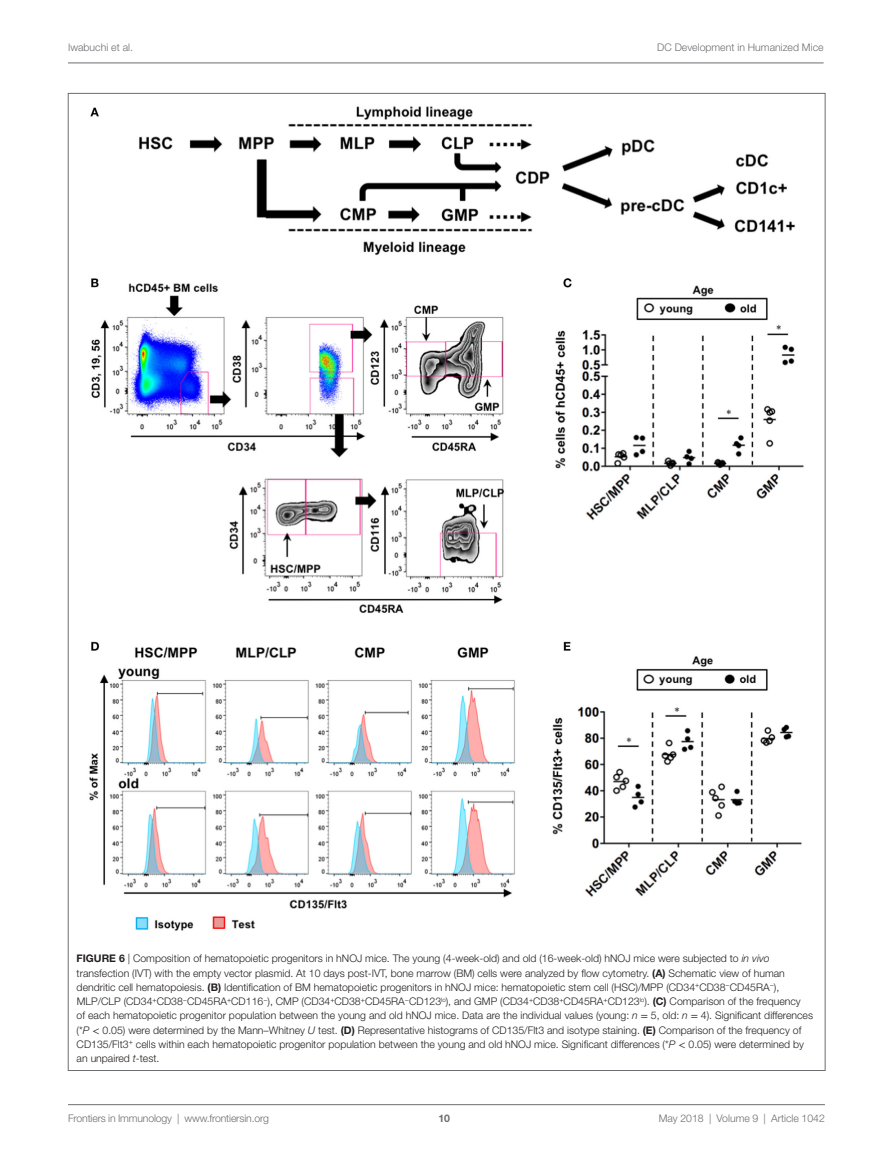
<style>
.page{position:relative;width:893px;height:1170px;background:#fff}
.page>*{position:absolute;margin:0;border:0;box-sizing:border-box;transform-origin:0 0}
.t1{font:300 10.5px/14.2px "Helvetica Neue LT Std";color:#231f20}
.t2{font:300 10.5px "Helvetica Neue LT Std";color:#6c6d70}
.t3{font:700 10.5px "Helvetica Neue LT Std";color:#6c6d70}
.s1{font-weight:700}
.s2{font-style:italic}
.s3{font-family:"STIX General";font-weight:400}
</style>
<div class="page">
<img style="left:89px;top:106px;width:715px;height:825px">
<hr style="left:68px;top:63px;width:756px;height:1px;background:#6c6d70">
<hr style="left:68px;top:1104px;width:757px;height:1px;background:#6c6d70">
<p class="t2" style="left:68px;top:41px;width:66px">Iwabuchi et al.</p>
<p class="t2" style="left:657px;top:41px;width:168px">DC Development in Humanized Mice</p>
<p class="t1" style="left:77px;top:951px;width:738px"><span class="s1">FIGURE 6</span> | Composition of hematopoietic progenitors in hNOJ mice. The young (4-week-old) and old (16-week-old) hNOJ mice were subjected to <span class="s2">in vivo </span>transfection (IVT) with the empty vector plasmid. At 10 days post-IVT, bone marrow (BM) cells were analyzed by flow cytometry. <span class="s1">(A)</span> Schematic view of human dendritic cell hematopoiesis. <span class="s1">(B)</span> Identification of BM hematopoietic progenitors in hNOJ mice: hematopoietic stem cell (HSC)/MPP (CD34<sup>+</sup>CD38<sup>−</sup>CD45RA<sup>−</sup>), MLP/CLP (CD34<sup>+</sup>CD38<sup>−</sup>CD45RA<sup>+</sup>CD116<sup>−</sup>), CMP (CD34<sup>+</sup>CD38<sup>+</sup>CD45RA<sup>−</sup>CD123<sup>lo</sup>), and GMP (CD34<sup>+</sup>CD38<sup>+</sup>CD45RA<sup>+</sup>CD123<sup>lo</sup>). <span class="s1">(C)</span> Comparison of the frequency<br>of each hematopoietic progenitor population between the young and old hNOJ mice. Data are the individual values (young: <span class="s2">n</span> <span class="s3">=</span> 5, old: <span class="s2">n</span> <span class="s3">=</span> 4). Significant differences (*<span class="s2">P</span> <span class="s3">&lt;</span> 0.05) were determined by the Mann–Whitney <span class="s2">U</span> test. <span class="s1">(D)</span> Representative histograms of CD135/Flt3 and isotype staining. <span class="s1">(E)</span> Comparison of the frequency of CD135/Flt3<sup>+</sup> cells within each hematopoietic progenitor population between the young and old hNOJ mice. Significant differences (*<span class="s2">P</span> <span class="s3">&lt;</span> 0.05) were determined by an unpaired <span class="s2">t</span>-test.</p>
<p class="t2" style="left:68px;top:1111px;width:203px">Frontiers in Immunology | www.frontiersin.org</p>
<p class="t2" style="left:659px;top:1111px;width:168px">May 2018 | Volume 9 | Article 1042</p>
<p class="t3" style="left:439px;top:1111px;width:13px">10</p>
</div>
